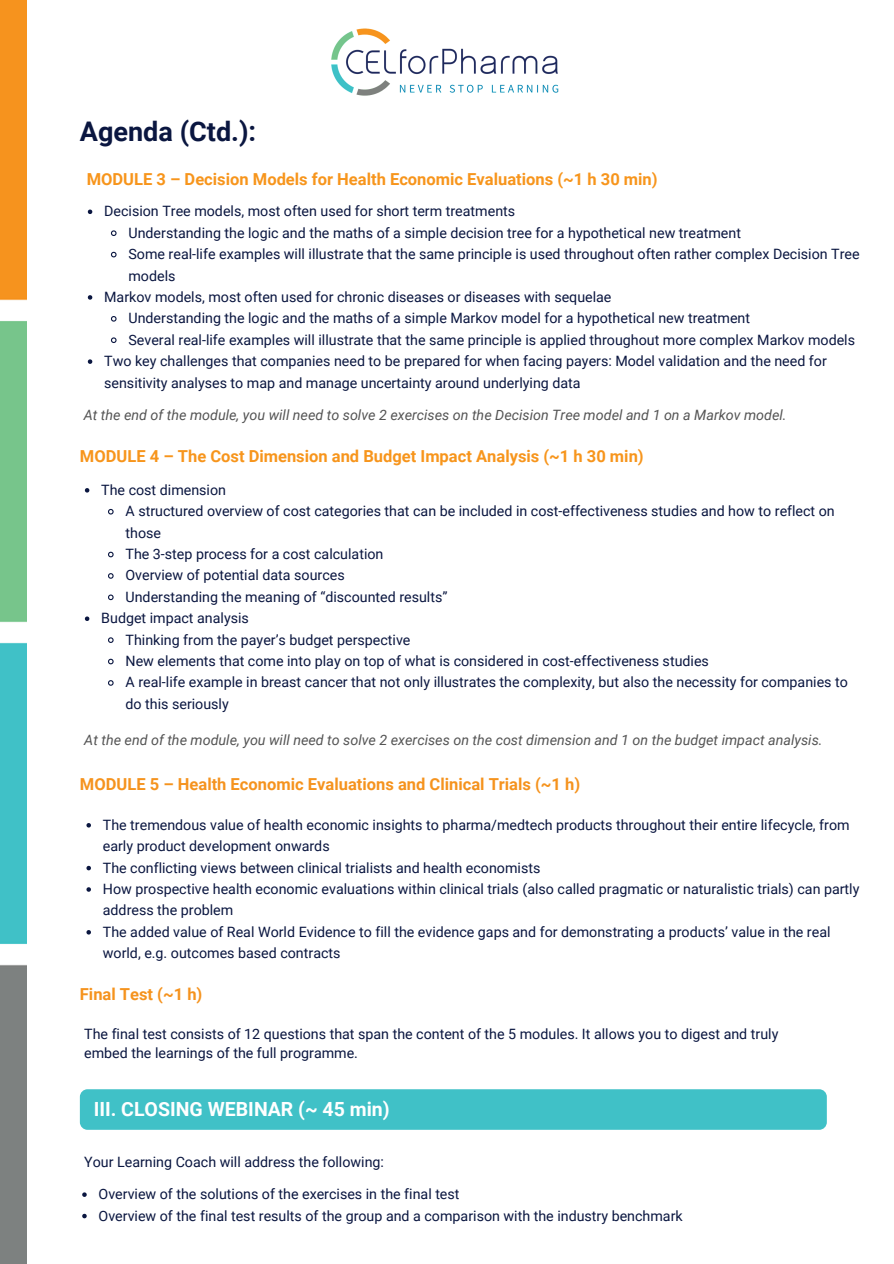
<style>
.page{position:relative;width:894px;height:1264px;background:#fff}
.page>*{position:absolute;margin:0;border:0;box-sizing:border-box;transform-origin:0 0}
.t1{font:700 27px "Roboto";color:#0a1640}
.t2{font:700 19.5px "Roboto";color:#fff}
.t3{font:700 16.5px "Roboto";color:#f7951c}
.t4{font:700 16.5px "Roboto";color:#f5931e}
.t5{font:14.25px/21.5px "Roboto";color:#0a1640}
.t6{font:italic 14.25px "Roboto";color:#545454}
</style>
<div class="page">
<img style="left:0;top:0;width:26px;height:1263px">
<svg style="left:88px;top:209px;width:4px;height:5px"></svg>
<svg style="left:110px;top:230px;width:7px;height:6px"></svg>
<svg style="left:110px;top:251px;width:7px;height:7px"></svg>
<svg style="left:88px;top:295px;width:4px;height:5px"></svg>
<svg style="left:110px;top:316px;width:7px;height:6px"></svg>
<svg style="left:110px;top:337px;width:7px;height:6px"></svg>
<svg style="left:88px;top:359px;width:4px;height:5px"></svg>
<svg style="left:85px;top:488px;width:4px;height:4px"></svg>
<svg style="left:108px;top:508px;width:6px;height:7px"></svg>
<svg style="left:108px;top:551px;width:6px;height:7px"></svg>
<svg style="left:108px;top:573px;width:6px;height:6px"></svg>
<svg style="left:108px;top:594px;width:6px;height:7px"></svg>
<svg style="left:85px;top:616px;width:4px;height:5px"></svg>
<svg style="left:108px;top:637px;width:6px;height:6px"></svg>
<svg style="left:108px;top:658px;width:6px;height:7px"></svg>
<svg style="left:108px;top:680px;width:6px;height:6px"></svg>
<div style="left:80px;top:1089px;width:746px;height:40px;background:#40c1c7;border-radius:8px"></div>
<svg style="left:86px;top:823px;width:5px;height:4px"></svg>
<svg style="left:86px;top:865px;width:5px;height:5px"></svg>
<svg style="left:86px;top:887px;width:5px;height:4px"></svg>
<svg style="left:86px;top:930px;width:5px;height:4px"></svg>
<svg style="left:82px;top:1192px;width:5px;height:4px"></svg>
<svg style="left:82px;top:1213px;width:5px;height:5px"></svg>
<img style="left:331px;top:28px;width:228px;height:68px">
<p class="t1" style="left:80px;top:116px;width:178px">Agenda (Ctd.):</p>
<p class="t3" style="left:87px;top:170px;width:572px">MODULE 3 – Decision Models for Health Economic Evaluations (~1 h 30 min)</p>
<p class="t5" style="left:104px;top:201px;width:412px">Decision Tree models, most often used for short term treatments</p>
<p class="t5" style="left:128px;top:222px;width:614px">Understanding the logic and the maths of a simple decision tree for a hypothetical new treatment</p>
<p class="t5" style="left:128px;top:243px;width:732px">Some real-life examples will illustrate that the same principle is used throughout often rather complex Decision Tree models</p>
<p class="t5" style="left:104px;top:286px;width:508px">Markov models, most often used for chronic diseases or diseases with sequelae</p>
<p class="t5" style="left:128px;top:308px;width:623px">Understanding the logic and the maths of a simple Markov model for a hypothetical new treatment</p>
<p class="t5" style="left:128px;top:329px;width:728px">Several real-life examples will illustrate that the same principle is applied throughout more complex Markov models</p>
<p class="t5" style="left:104px;top:350px;width:724px">Two key challenges that companies need to be prepared for when facing payers: Model validation and the need for sensitivity analyses to map and manage uncertainty around underlying data</p>
<p class="t6" style="left:84px;top:406px;width:704px">At the end of the module, you will need to solve 2 exercises on the Decision Tree model and 1 on a Markov model.</p>
<p class="t3" style="left:80px;top:446px;width:565px">MODULE 4 – The Cost Dimension and Budget Impact Analysis (~1 h 30 min)</p>
<p class="t5" style="left:101px;top:479px;width:126px">The cost dimension</p>
<p class="t5" style="left:125px;top:500px;width:710px">A structured overview of cost categories that can be included in cost-effectiveness studies and how to reflect on those</p>
<p class="t5" style="left:125px;top:543px;width:259px">The 3-step process for a cost calculation</p>
<p class="t5" style="left:125px;top:565px;width:221px">Overview of potential data sources</p>
<p class="t5" style="left:125px;top:586px;width:323px">Understanding the meaning of “discounted results”</p>
<p class="t5" style="left:101px;top:607px;width:149px">Budget impact analysis</p>
<p class="t5" style="left:125px;top:629px;width:286px">Thinking from the payer’s budget perspective</p>
<p class="t5" style="left:125px;top:650px;width:584px">New elements that come into play on top of what is considered in cost-effectiveness studies</p>
<p class="t5" style="left:125px;top:672px;width:723px">A real-life example in breast cancer that not only illustrates the complexity, but also the necessity for companies to do this seriously</p>
<p class="t6" style="left:84px;top:732px;width:739px">At the end of the module, you will need to solve 2 exercises on the cost dimension and 1 on the budget impact analysis.</p>
<p class="t4" style="left:80px;top:774px;width:501px">MODULE 5 – Health Economic Evaluations and Clinical Trials (~1 h)</p>
<p class="t5" style="left:103px;top:814px;width:748px">The tremendous value of health economic insights to pharma/medtech products throughout their entire lifecycle, from early product development onwards</p>
<p class="t5" style="left:103px;top:857px;width:439px">The conflicting views between clinical trialists and health economists</p>
<p class="t5" style="left:103px;top:878px;width:758px">How prospective health economic evaluations within clinical trials (also called pragmatic or naturalistic trials) can partly address the problem</p>
<p class="t5" style="left:103px;top:921px;width:729px">The added value of Real World Evidence to fill the evidence gaps and for demonstrating a products’ value in the real world, e.g. outcomes based contracts</p>
<p class="t4" style="left:80px;top:984px;width:124px">Final Test (~1 h)</p>
<p class="t5" style="left:84px;top:1023px;width:695px">The final test consists of 12 questions that span the content of the 5 modules. It allows you to digest and truly</p>
<p class="t5" style="left:84px;top:1042px;width:275px">embed the learnings of the full programme.</p>
<p class="t2" style="left:94px;top:1098px;width:297px">III. CLOSING WEBINAR (~ 45 min)</p>
<p class="t5" style="left:84px;top:1151px;width:301px">Your Learning Coach will address the following:</p>
<p class="t5" style="left:99px;top:1183px;width:362px">Overview of the solutions of the exercises in the final test</p>
<p class="t5" style="left:99px;top:1204px;width:585px">Overview of the final test results of the group and a comparison with the industry benchmark</p>
</div>
